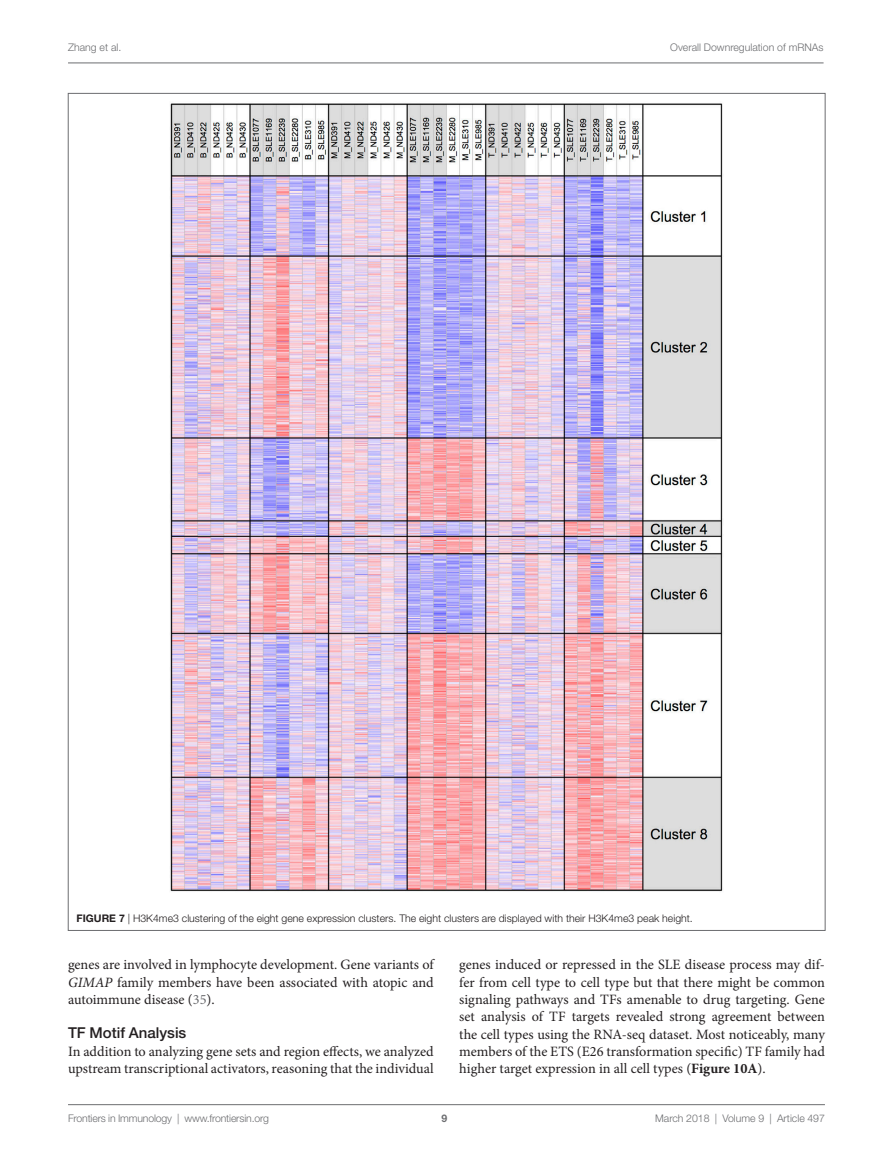
<style>
.page{position:relative;width:893px;height:1170px;background:#fff}
.page>*{position:absolute;margin:0;border:0;box-sizing:border-box;transform-origin:0 0}
.t1{font:500 15px "Helvetica Neue LT Std";color:#231f20}
.t2{font:14.25px/17.2px "Minion Pro";color:#231f20;text-align:justify}
.t3{font:300 10.5px "Helvetica Neue LT Std";color:#231f20}
.t4{font:300 10.5px "Helvetica Neue LT Std";color:#6c6d70}
.t5{font:700 10.5px "Helvetica Neue LT Std";color:#6c6d70}
.s1{font-weight:700}
.s2{font-style:italic}
.s3{color:#6c6d70}
</style>
<div class="page">
<img style="left:170px;top:103px;width:553px;height:788px">
<hr style="left:68px;top:1104px;width:757px;height:1px;background:#6c6d70">
<hr style="left:68px;top:63px;width:755px;height:1px;background:#6c6d70">
<p class="t4" style="left:68px;top:41px;width:55px">Zhang et al.</p>
<p class="t4" style="left:670px;top:41px;width:155px">Overall Downregulation of mRNAs</p>
<p class="t3" style="left:77px;top:911px;width:618px"><span class="s1">FIGURE 7</span> | H3K4me3 clustering of the eight gene expression clusters. The eight clusters are displayed with their H3K4me3 peak height.</p>
<p class="t2" style="left:68px;top:956px;width:367px">genes are involved in lymphocyte development. Gene variants of <span class="s2">GIMAP</span> family members have been associated with atopic and autoimmune disease (<span class="s3">35</span>).</p>
<p class="t1" style="left:68px;top:1024px;width:120px">TF Motif Analysis</p>
<p class="t2" style="left:68px;top:1042px;width:367px">In addition to analyzing gene sets and region effects, we analyzed upstream transcriptional activators, reasoning that the individual</p>
<p class="t2" style="left:459px;top:956px;width:367px">genes induced or repressed in the SLE disease process may dif&shy;fer from cell type to cell type but that there might be common signaling pathways and TFs amenable to drug targeting. Gene set analysis of TF targets revealed strong agreement between the cell types using the RNA-seq dataset. Most noticeably, many members of the ETS (E26 transformation specific) TF family had higher target expression in all cell types (<span class="s1">Figure 10A</span>).</p>
<p class="t4" style="left:68px;top:1111px;width:203px">Frontiers in Immunology | www.frontiersin.org</p>
<p class="t4" style="left:655px;top:1111px;width:171px">March 2018 | Volume 9 | Article 497</p>
<p class="t5" style="left:441px;top:1111px;width:7px">9</p>
</div>
